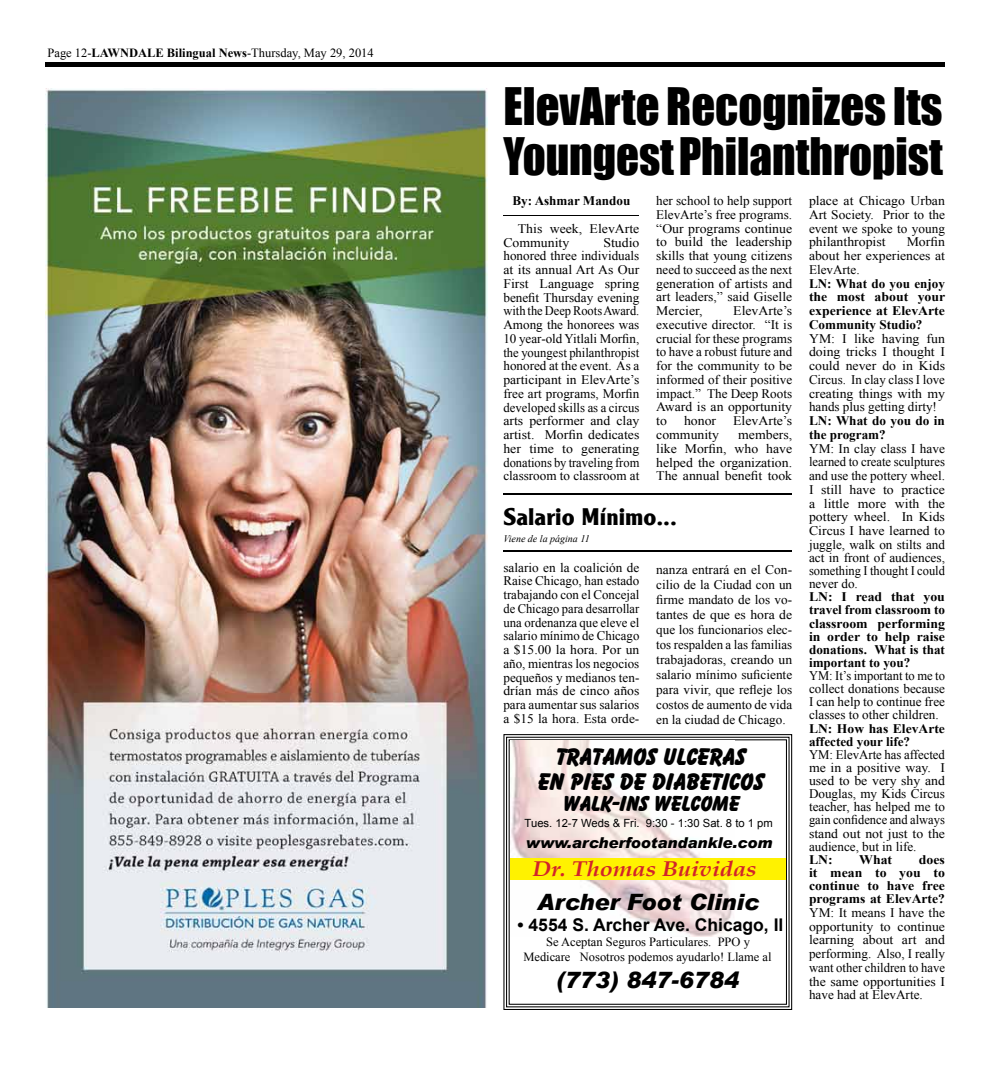
<style>
.page{position:relative;width:990px;height:1080px;background:#fff}
.page>*{position:absolute;margin:0;border:0;box-sizing:border-box;transform-origin:0 0}
.t1{font:47.5px/50px "Impact";color:#000}
.t2{font:25px/25px "Balloon";color:#000;text-align:center}
.t3{font:25px "Clearface Gothic Bold DTC";color:#000}
.t4{font:italic 900 22.5px "Arial";color:#000}
.t5{font:22.5px "Balloon";color:#000}
.t6{font:italic 700 21.38px "Book Antiqua";color:#d2232a;scale:1.11 1}
.t7{font:700 17.5px "Arial";color:#000}
.t8{font:italic 900 15px "Arial";color:#000}
.t9{font:13.12px/13.8px "Times New Roman";color:#000;text-align:justify}
.t10{font:13.12px/13.8px "Times New Roman";color:#000;text-align:justify;scale:1.05 1}
.t11{font:700 13.12px/13.1px "Times New Roman";color:#000;text-align:justify;scale:1.05 1}
.t12{font:700 13.12px/13.8px "Times New Roman";color:#000;text-align:justify}
.t13{font:13.12px/13.1px "Times New Roman";color:#000;text-align:justify;scale:.96 1}
.t14{font:700 13.12px/13.1px "Times New Roman";color:#000;scale:1.04 1}
.t15{font:12.5px/15px "Times New Roman";color:#000;text-align:center}
.t16{font:11.25px "Arial";color:#000}
.t17{font:italic 10px "Times New Roman";color:#000}
.s1{font-weight:700}
</style>
<div class="page">
<svg style="left:503px;top:734px;width:290px;height:276px"></svg>
<div style="left:506px;top:737px;width:284px;height:270px;border:1px solid #000"></div>
<div style="left:509px;top:739px;width:278px;height:266px;border:1px solid #000"></div>
<img style="left:510px;top:740px;width:225px;height:196px">
<div style="left:45px;top:62px;width:900px;height:6px;background:#000"></div>
<img style="left:46px;top:88px;width:442px;height:920px">
<hr style="left:503px;top:494px;width:289px;height:1px;background:#000">
<hr style="left:503px;top:550px;width:289px;height:1px;background:#000">
<div style="left:510px;top:858px;width:275px;height:22px;background:#fff200"></div>
<hr style="left:503px;top:215px;width:136px;height:1px;background:#000">
<p class="t15" style="left:48px;top:46px;width:328px">Page 12-<span class="s1">LAWNDALE Bilingual News</span>-Thursday, May 29, 2014</p>
<h1 class="t1" style="left:503px;top:80px;width:441px">ElevArte Recognizes Its<br>Youngest Philanthropist</h1>
<p class="t12" style="left:512px;top:194px;width:119px">By: Ashmar Mandou</p>
<p class="t10" style="left:503px;top:221px;width:131px;text-indent:14px">This week, ElevArte<br>Community</p>
<p class="t10" style="left:809px;top:194px;width:131px">place at Chicago Urban Art Society. Prior to the event we spoke to young philanthropist</p>
<p class="t9" style="left:656px;top:194px;width:137px">her school to help support ElevArte’s free programs. “Our programs continue to build the leadership skills that young citizens need to succeed as the next generation of artists and art leaders,” said Giselle Mercier,</p>
<p class="t10" style="left:809px;top:235px;width:131px;text-indent:98px">Morfin about her experiences at ElevArte.</p>
<p class="t12" style="left:809px;top:276px;width:138px">LN: What do you enjoy the most about your experience at ElevArte Community Studio?</p>
<p class="t10" style="left:809px;top:331px;width:131px">YM: I like having fun doing tricks I thought I could never do in Kids Circus. In clay class I love creating things with my hands plus getting dirty!</p>
<p class="t12" style="left:809px;top:413px;width:137px">LN: What do you do in the program?</p>
<p class="t9" style="left:809px;top:441px;width:137px">YM: In clay class I have learned to create sculptures and use the pottery wheel.<br>I still have to practice a little more with the pottery wheel. In Kids Circus I have learned to juggle, walk on stilts and act in front of audiences, something I thought I could never do.</p>
<p class="t11" style="left:809px;top:590px;width:131px">LN: I read that you travel from classroom to classroom performing in order to help raise donations. What is that important to you?</p>
<p class="t13" style="left:809px;top:669px;width:143px">YM: It’s important to me to collect donations because I can help to continue free classes to other children.</p>
<p class="t14" style="left:809px;top:721px;width:132px">LN: How has ElevArte affected your life?</p>
<p class="t9" style="left:809px;top:748px;width:137px;line-height:13.1px">YM: ElevArte has affected me in a positive way. I used to be very shy and Douglas, my Kids Circus teacher, has helped me to gain confidence and always stand out not just to the audience, but in life.</p>
<p class="t11" style="left:809px;top:852px;width:24px">LN:</p>
<p class="t11" style="left:859px;top:852px;width:33px">What</p>
<p class="t10" style="left:503px;top:235px;width:131px;text-indent:100px">Studio honored three individuals at its annual Art As Our First Language spring benefit Thursday evening with the Deep Roots Award.<br>Among the honorees was 10 year-old Yitlali Morfin, the youngest philanthropist honored at the event. As a participant in ElevArte’s free art programs, Morfin developed skills as a circus arts performer and clay artist. Morfin dedicates her time to generating donations by traveling from classroom to classroom at</p>
<p class="t10" style="left:656px;top:304px;width:131px;text-indent:77px">ElevArte’s executive director. “It is crucial for these programs to have a robust future and for the community to be informed of their positive impact.” The Deep Roots Award is an opportunity to</p>
<p class="t10" style="left:684px;top:414px;width:32px">honor</p>
<p class="t10" style="left:733px;top:414px;width:58px">ElevArte’s</p>
<p class="t10" style="left:656px;top:428px;width:61px">community</p>
<p class="t10" style="left:656px;top:428px;width:131px;text-indent:82px">members, like Morfin, who have helped the organization.<br>The annual benefit took</p>
<h2 class="t3" style="left:503px;top:502px;width:175px">Salario Mínimo...</h2>
<p class="t17" style="left:503px;top:532px;width:88px">Viene de la página 11</p>
<p class="t9" style="left:503px;top:560px;width:137px">salario en la coalición de Raise Chicago, han estado trabajando con el Concejal de Chicago para desarrollar una ordenanza que eleve el salario mínimo de Chicago a $15.00 la hora. Por un año, mientras los negocios pequeños y medianos ten&shy;drían más de cinco años para aumentar sus salarios a $15 la hora. Esta orde-</p>
<p class="t9" style="left:656px;top:562px;width:137px;line-height:15px">nanza entrará en el Con&shy;cilio de la Ciudad con un firme mandato de los vo&shy;tantes de que es hora de que los funcionarios elec&shy;tos respalden a las familias trabajadoras, creando un salario mínimo suficiente para vivir, que refleje los costos de aumento de vida en la ciudad de Chicago.</p>
<h2 class="t2" style="left:538px;top:744px;width:228px">TRATAMOS ULCERAS<br>EN PIES DE DIABETICOS</h2>
<h3 class="t5" style="left:564px;top:791px;width:178px">WALK-INS WELCOME</h3>
<p class="t8" style="left:526px;top:833px;width:248px">www.archerfootandankle.com</p>
<p class="t16" style="left:525px;top:816px;width:250px">Tues. 12-7 Weds &amp; Fri. 9:30 - 1:30 Sat. 8 to 1 pm</p>
<p class="t11" style="left:809px;top:852px;width:131px;text-indent:110px">does it mean to you to continue to have free programs at ElevArte?</p>
<p class="t9" style="left:809px;top:905px;width:137px">YM: It means I have the opportunity to continue learning about art and performing. Also, I really want other children to have the same opportunities I have had at ElevArte.</p>
<h3 class="t6" style="left:533px;top:854px;width:203px">Dr. Thomas Buividas</h3>
<h3 class="t4" style="left:537px;top:888px;width:224px">Archer Foot Clinic</h3>
<h3 class="t7" style="left:518px;top:913px;width:267px">• 4554 S. Archer Ave. Chicago, Il</h3>
<p class="t15" style="left:523px;top:934px;width:250px">Se Aceptan Seguros Particulares. PPO y<br>Medicare Nosotros podemos ayudarlo! Llame al</p>
<h3 class="t4" style="left:556px;top:966px;width:184px">(773) 847-6784</h3>
</div>
